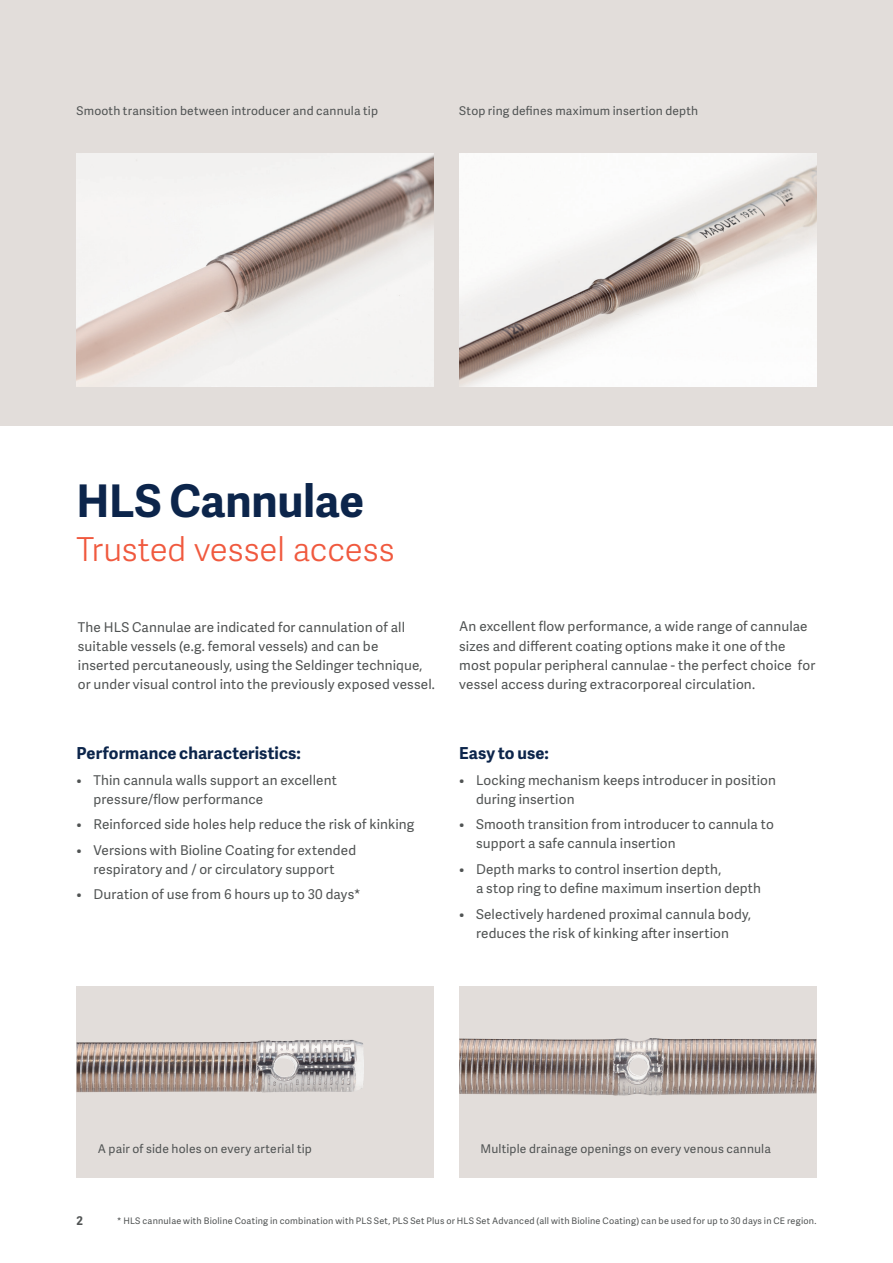
<style>
.page{position:relative;width:893px;height:1263px;background:#fff}
.page>*{position:absolute;margin:0;border:0;box-sizing:border-box;transform-origin:0 0}
.t1{font:700 45px "Adelle Sans";letter-spacing:-.005em;color:#0c254b}
.t2{font:300 33px "Adelle Sans";letter-spacing:-.005em;color:#f0593e}
.t3{font:700 16.5px "Adelle Sans";letter-spacing:.005em;color:#0c254b}
.t4{font:13.5px/19.2px "Adelle Sans";letter-spacing:.01em;color:#505353}
.t5{font:12px "Adelle Sans";letter-spacing:.015em;color:#505353}
.t6{font:700 12px "Adelle Sans";color:#505353}
.t7{font:9px "Adelle Sans";letter-spacing:.025em;color:#505353}
</style>
<div class="page">
<div style="left:0;top:0;width:893px;height:425px;background:#e2ddda"></div>
<img style="left:77px;top:153px;width:357px;height:234px">
<img style="left:459px;top:153px;width:357px;height:234px">
<div style="left:459px;top:986px;width:357px;height:192px;background:#e2ddda"></div>
<img style="left:459px;top:1038px;width:357px;height:58px">
<div style="left:77px;top:986px;width:357px;height:192px;background:#e2ddda"></div>
<img style="left:77px;top:1040px;width:287px;height:52px">
<p class="t5" style="left:77px;top:103px;width:303px">Smooth transition between introducer and cannula tip</p>
<p class="t5" style="left:459px;top:103px;width:240px">Stop ring defines maximum insertion depth</p>
<h1 class="t1" style="left:77px;top:468px;width:289px">HLS Cannulae</h1>
<h2 class="t2" style="left:77px;top:526px;width:320px">Trusted vessel access</h2>
<p class="t4" style="left:78px;top:617px;width:359px">The HLS Cannulae are indicated for cannulation of all suitable vessels (e.g. femoral vessels) and can be<br>inserted percutaneously, using the Seldinger technique, or under visual control into the previously exposed vessel.</p>
<p class="t4" style="left:459px;top:617px;width:357px">An excellent flow performance, a wide range of cannulae sizes and different coating options make it one of the most popular peripheral cannulae - the perfect choice for vessel access during extracorporeal circulation.</p>
<p class="t3" style="left:77px;top:741px;width:226px">Performance characteristics:</p>
<p class="t4" style="left:94px;top:770px;width:245px;text-indent:-17px">• Thin cannula walls support an excellent pressure/flow performance</p>
<p class="t4" style="left:77px;top:814px;width:339px">• Reinforced side holes help reduce the risk of kinking</p>
<p class="t4" style="left:77px;top:840px;width:281px;text-align:center">• Versions with Bioline Coating for extended respiratory and / or circulatory support</p>
<p class="t4" style="left:77px;top:884px;width:285px">• Duration of use from 6 hours up to 30 days*</p>
<p class="t3" style="left:459px;top:741px;width:91px">Easy to use:</p>
<p class="t4" style="left:476px;top:770px;width:301px;text-indent:-17px">• Locking mechanism keeps introducer in position during insertion</p>
<p class="t4" style="left:476px;top:814px;width:299px;text-indent:-17px">• Smooth transition from introducer to cannula to support a safe cannula insertion</p>
<p class="t4" style="left:476px;top:859px;width:287px;text-indent:-17px">• Depth marks to control insertion depth,<br>a stop ring to define maximum insertion depth</p>
<p class="t4" style="left:459px;top:904px;width:294px;text-align:center">• Selectively hardened proximal cannula body, reduces the risk of kinking after insertion</p>
<p class="t5" style="left:98px;top:1140px;width:216px">A pair of side holes on every arterial tip</p>
<p class="t5" style="left:480px;top:1140px;width:292px">Multiple drainage openings on every venous cannula</p>
<p class="t6" style="left:77px;top:1211px;width:8px">2</p>
<p class="t7" style="left:117px;top:1214px;width:701px">* HLS cannulae with Bioline Coating in combination with PLS Set, PLS Set Plus or HLS Set Advanced (all with Bioline Coating) can be used for up to 30 days in CE region.</p>
</div>
